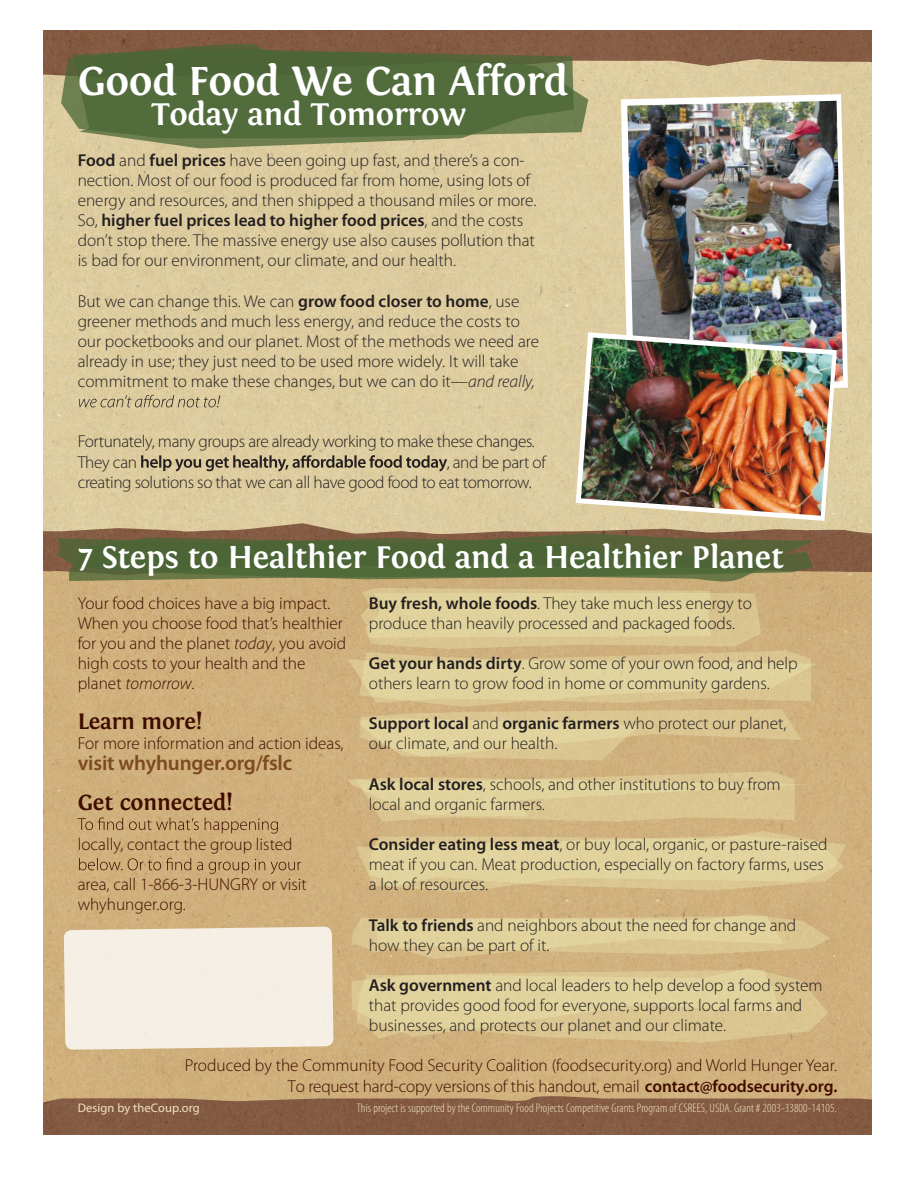
<style>
.page{position:relative;width:918px;height:1188px;background:#fff}
.page>*{position:absolute;margin:0;border:0;box-sizing:border-box;transform-origin:0 0}
.t1{font:700 42.15px "Fontin";letter-spacing:-.01em;color:#fff}
.t2{font:700 32.55px "Fontin";letter-spacing:-.01em;color:#fff}
.t3{font:700 22.95px "Fontin";letter-spacing:-.01em;color:#3f0d00}
.t4{font:600 21.15px "Myriad Pro";letter-spacing:-.01em;color:#7d4921}
.t5{font:300 17.25px/20.1px "Myriad Pro";color:#231f20}
.t6{font:300 17.25px/20.1px "Myriad Pro";color:#3f0d00}
.t7{font:300 17.25px/20.1px "Myriad Pro";letter-spacing:-.02em;color:#231f20}
.t8{font:300 condensed 12.45px "Myriad Pro";letter-spacing:.01em;color:#f0e2c4}
.t9{font:12.45px "Myriad Pro";letter-spacing:.01em;color:#f0e2c4}
.s1{font-weight:600}
.s2{font-style:italic}
</style>
<div class="page">
<img style="left:43px;top:31px;width:828px;height:1104px">
<svg style="left:61px;top:42px;width:527px;height:96px;fill:#845e45"></svg>
<svg style="left:73px;top:49px;width:501px;height:99px;fill:#526c3c"></svg>
<svg style="left:356px;top:831px;width:490px;height:61px"></svg>
<svg style="left:350px;top:914px;width:480px;height:45px"></svg>
<svg style="left:346px;top:771px;width:463px;height:51px"></svg>
<svg style="left:58px;top:533px;width:759px;height:227px"></svg>
<svg style="left:352px;top:968px;width:476px;height:75px"></svg>
<svg style="left:621px;top:94px;width:227px;height:299px"></svg>
<img style="left:627px;top:101px;width:216px;height:285px">
<img style="left:576px;top:332px;width:261px;height:189px">
<img style="left:581px;top:337px;width:251px;height:179px">
<svg style="left:78px;top:817px;width:200px;height:17px"></svg>
<svg style="left:79px;top:858px;width:222px;height:16px"></svg>
<svg style="left:79px;top:395px;width:141px;height:12px"></svg>
<svg style="left:141px;top:455px;width:306px;height:16px"></svg>
<div style="left:64px;top:927px;width:269px;height:123px;background:#f5efe4"></div>
<h1 class="t1" style="left:78px;top:57px;width:492px">Good Food We Can Afford</h1>
<h2 class="t2" style="left:152px;top:96px;width:316px">Today and Tomorrow</h2>
<p class="t5" style="left:78px;top:150px;width:460px"><span class="s1">Food</span> and <span class="s1">fuel prices</span> have been going up fast, and there’s a con&shy;nection. Most of our food is produced far from home, using lots of energy and resources, and then shipped a thousand miles or more.<br>So, <span class="s1">higher fuel prices lead to higher food prices</span>, and the costs don’t stop there. The massive energy use also causes pollution that is bad for our environment, our climate, and our health.</p>
<p class="t5" style="left:78px;top:291px;width:463px">But we can change this. We can <span class="s1">grow food closer to home</span>, use greener methods and much less energy, and reduce the costs to our pocketbooks and our planet. Most of the methods we need are already in use; they just need to be used more widely. It will take commitment to make these changes, but we can do it—<span class="s2">and really,</span></p>
<p class="t7" style="left:78px;top:432px;width:459px">Fortunately, many groups are already working to make these changes.<br>They can</p>
<p class="t7" style="left:78px;top:452px;width:470px;text-indent:369px">, and be part of creating solutions so that we can all have good food to eat tomorrow.</p>
<h2 class="t2" style="left:78px;top:539px;width:708px">7 Steps to Healthier Food and a Healthier Planet</h2>
<p class="t6" style="left:78px;top:593px;width:270px">Your food choices have a big impact.<br>When you choose food that’s healthier for you and the planet <span class="s2">today</span>, you avoid high costs to your health and the planet <span class="s2">tomorrow</span>.</p>
<h3 class="t3" style="left:78px;top:709px;width:126px">Learn more!</h3>
<p class="t6" style="left:78px;top:734px;width:267px">For more information and action ideas,</p>
<p class="t4" style="left:78px;top:751px;width:216px">visit whyhunger.org/fslc</p>
<h3 class="t3" style="left:78px;top:789px;width:157px">Get connected!</h3>
<p class="t6" style="left:78px;top:835px;width:216px">locally, contact the group listed</p>
<p class="t6" style="left:78px;top:875px;width:231px">area, call 1-866-3-HUNGRY or visit whyhunger.org.</p>
<p class="t5" style="left:369px;top:593px;width:385px"><span class="s1">Buy fresh, whole foods</span>. They take much less energy to produce than heavily processed and packaged foods.</p>
<p class="t5" style="left:369px;top:653px;width:430px"><span class="s1">Get your hands dirty</span>. Grow some of your own food, and help others learn to grow food in home or community gardens.</p>
<p class="t5" style="left:369px;top:714px;width:419px"><span class="s1">Support local</span> and <span class="s1">organic farmers</span> who protect our planet, our climate, and our health.</p>
<p class="t5" style="left:369px;top:774px;width:413px"><span class="s1">Ask local stores</span>, schools, and other institutions to buy from local and organic farmers.</p>
<p class="t5" style="left:369px;top:835px;width:460px"><span class="s1">Consider eating less meat</span>, or buy local, organic, or pasture-raised meat if you can. Meat production, especially on factory farms, uses a lot of resources.</p>
<p class="t5" style="left:369px;top:915px;width:429px"><span class="s1">Talk to friends</span> and neighbors about the need for change and how they can be part of it.</p>
<p class="t5" style="left:369px;top:975px;width:455px"><span class="s1">Ask government</span> and local leaders to help develop a food system that provides good food for everyone, supports local farms and businesses, and protects our planet and our climate.</p>
<p class="t6" style="left:185px;top:1056px;width:654px;text-align:right">Produced by the Community Food Security Coalition (foodsecurity.org) and World Hunger Year.<br>To request hard-copy versions of this handout, email <span class="s1">contact@foodsecurity.org</span>.</p>
<p class="t9" style="left:78px;top:1101px;width:124px">Design by theCoup.org</p>
<p class="t8" style="left:357px;top:1101px;width:481px">This project is supported by the Community Food Projects Competitive Grants Program of CSREES, USDA. Grant # 2003-33800-14105.</p>
</div>
